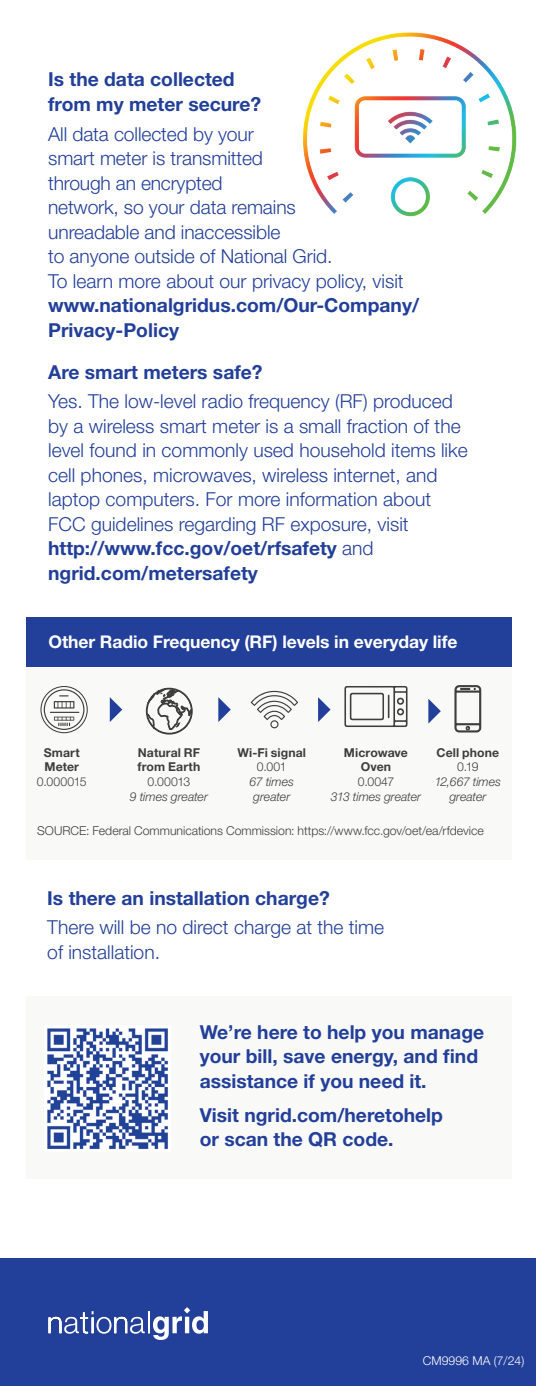
<style>
.page{position:relative;width:536px;height:1386px;background:#fff}
.page>*{position:absolute;margin:0;border:0;box-sizing:border-box;transform-origin:0 0}
.t1{font:300 19.25px/24.5px "Helvetica Neue LT Std";color:#223f99}
.t2{font:700 19.25px/24.5px "Helvetica Neue LT Std";color:#223f99}
.t3{font:700 17.5px "Helvetica Neue LT Std";letter-spacing:-.005em;color:#fff}
.t4{font:300 12.25px "Helvetica Neue LT Std";color:#3e3e3f}
.t5{font:700 12.25px/14.7px "Helvetica Neue LT Std";letter-spacing:.005em;color:#3e3e3f}
.t6{font:italic 300 12.25px/14.7px "Helvetica Neue LT Std";letter-spacing:-.005em;color:#3e3e3f;text-align:center}
.t7{font:300 12.25px "Helvetica Neue LT Std";color:#fff}
.s1{font-weight:700}
</style>
<div class="page">
<div style="left:0;top:1259px;width:536px;height:127px;background:#223f99"></div>
<div style="left:26px;top:659px;width:485px;height:201px;background:#f9f9f8"></div>
<svg style="left:110px;top:697px;width:12px;height:25px"></svg>
<svg style="left:218px;top:697px;width:13px;height:25px"></svg>
<svg style="left:318px;top:697px;width:12px;height:25px"></svg>
<svg style="left:428px;top:699px;width:12px;height:25px"></svg>
<svg style="left:40px;top:686px;width:48px;height:47px"></svg>
<svg style="left:145px;top:687px;width:48px;height:48px"></svg>
<svg style="left:250px;top:691px;width:48px;height:37px"></svg>
<svg style="left:344px;top:686px;width:63px;height:41px"></svg>
<svg style="left:454px;top:685px;width:27px;height:48px"></svg>
<div style="left:26px;top:996px;width:485px;height:183px;background:#f9f9f8"></div>
<div style="left:26px;top:617px;width:485px;height:49px;background:#223f99"></div>
<img style="left:302px;top:32px;width:215px;height:185px">
<img style="left:47px;top:1028px;width:121px;height:121px">
<svg style="left:49px;top:1307px;width:159px;height:33px"></svg>
<p class="t2" style="left:48px;top:67px;width:214px">Is the data collected from my meter secure?</p>
<p class="t1" style="left:48px;top:121px;width:357px">All data collected by your<br>smart meter is transmitted<br>through an encrypted<br>network, so your data remains<br>unreadable and inaccessible<br>to anyone outside of National Grid.<br>To learn more about our privacy policy, visit</p>
<p class="t2" style="left:48px;top:293px;width:372px">www.nationalgridus.com/Our-Company/<br>Privacy-Policy</p>
<p class="t2" style="left:48px;top:359px;width:216px">Are smart meters safe?</p>
<p class="t1" style="left:48px;top:389px;width:421px">Yes. The low-level radio frequency (RF) produced by a wireless smart meter is a small fraction of the level found in commonly used household items like cell phones, microwaves, wireless internet, and laptop computers. For more information about FCC guidelines regarding RF exposure, visit <span class="s1">http://www.fcc.gov/oet/rfsafety</span> and <span class="s1">ngrid.com/metersafety</span></p>
<p class="t3" style="left:49px;top:631px;width:410px">Other Radio Frequency (RF) levels in everyday life</p>
<p class="t5" style="left:44px;top:745px;width:37px">Smart<br>Meter</p>
<p class="t4" style="left:37px;top:774px;width:51px">0.000015</p>
<p class="t5" style="left:137px;top:745px;width:64px">Natural RF from Earth</p>
<p class="t4" style="left:147px;top:774px;width:44px">0.00013</p>
<p class="t6" style="left:130px;top:789px;width:79px">9 times greater</p>
<p class="t5" style="left:237px;top:745px;width:70px">Wi-Fi signal</p>
<p class="t6" style="left:249px;top:774px;width:46px">67 times</p>
<p class="t4" style="left:257px;top:759px;width:31px">0.001</p>
<p class="t6" style="left:253px;top:789px;width:38px">greater</p>
<p class="t5" style="left:344px;top:745px;width:65px">Microwave</p>
<p class="t4" style="left:357px;top:774px;width:38px">0.0047</p>
<p class="t6" style="left:331px;top:789px;width:92px">313 times greater</p>
<p class="t5" style="left:360px;top:759px;width:32px">Oven</p>
<p class="t5" style="left:436px;top:745px;width:64px">Cell phone</p>
<p class="t6" style="left:434px;top:774px;width:68px">12,667 times greater</p>
<p class="t4" style="left:457px;top:759px;width:23px">0.19</p>
<p class="t4" style="left:37px;top:824px;width:448px">SOURCE: Federal Communications Commission: https://www.fcc.gov/oet/ea/rfdevice</p>
<p class="t2" style="left:47px;top:885px;width:284px">Is there an installation charge?</p>
<p class="t1" style="left:47px;top:915px;width:338px">There will be no direct charge at the time of installation.</p>
<p class="t2" style="left:200px;top:1019px;width:286px">We’re here to help you manage your bill, save energy, and find assistance if you need it.</p>
<p class="t2" style="left:200px;top:1102px;width:245px">Visit ngrid.com/heretohelp or scan the QR code.</p>
<p class="t7" style="left:423px;top:1354px;width:103px">CM9996 MA (7/24)</p>
</div>
